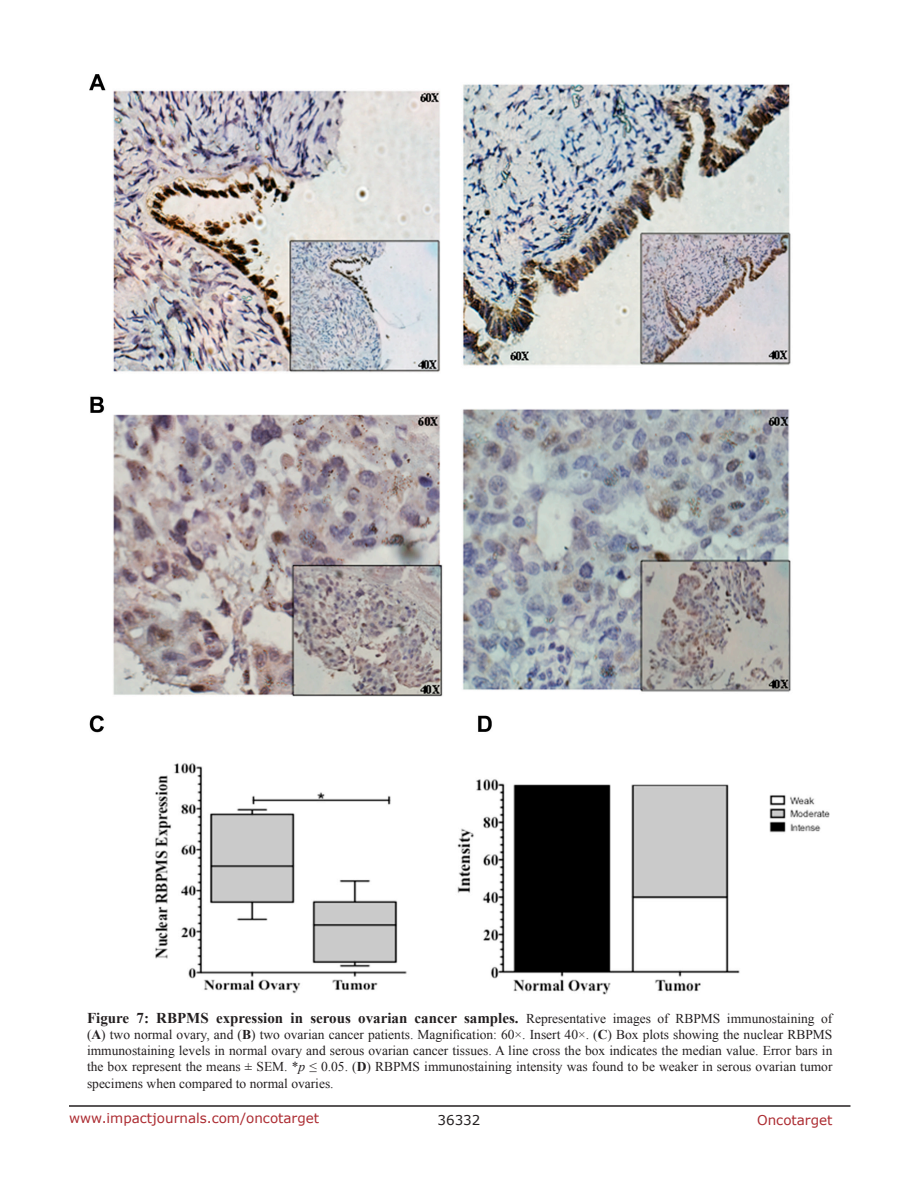
<style>
.page{position:relative;width:918px;height:1188px;background:#fff}
.page>*{position:absolute;margin:0;border:0;box-sizing:border-box;transform-origin:0 0}
.FigureText{font:700 15px "Times New Roman";color:#231f20}
.FigureText-2{font:13.5px/16.2px "Times New Roman";color:#231f20;text-align:justify}
.t1{font:13.5px "Verdana";color:#ac2b31}
.t2{font:13.5px "Verdana";color:#231f20}
.s1{font-weight:400;font-size:13.5px}
.s2{font-weight:700}
.s3{font-style:italic}
</style>
<div class="page">
<hr style="left:69px;top:1105px;width:781px;height:2px;background:#231f20">
<img style="left:90px;top:75px;width:740px;height:920px">
<p class="FigureText" style="left:87px;top:1007px;width:747px">Figure 7: RBPMS expression in serous ovarian cancer samples. <span class="s1">Representative images of RBPMS immunostaining of</span></p>
<p class="FigureText-2" style="left:87px;top:1026px;width:747px">(<span class="s2">A</span>) two normal ovary, and (<span class="s2">B</span>) two ovarian cancer patients. Magnification: 60×. Insert 40×. (<span class="s2">C</span>) Box plots showing the nuclear RBPMS immunostaining levels in normal ovary and serous ovarian cancer tissues. A line cross the box indicates the median value. Error bars in the box represent the means ± SEM. *<span class="s3">p</span> ≤ 0.05. (<span class="s2">D</span>) RBPMS immunostaining intensity was found to be weaker in serous ovarian tumor specimens when compared to normal ovaries.</p>
<p class="t1" style="left:69px;top:1109px;width:252px">www.impactjournals.com/oncotarget</p>
<p class="t2" style="left:438px;top:1111px;width:44px">36332</p>
<p class="t1" style="left:757px;top:1111px;width:77px">Oncotarget</p>
</div>
